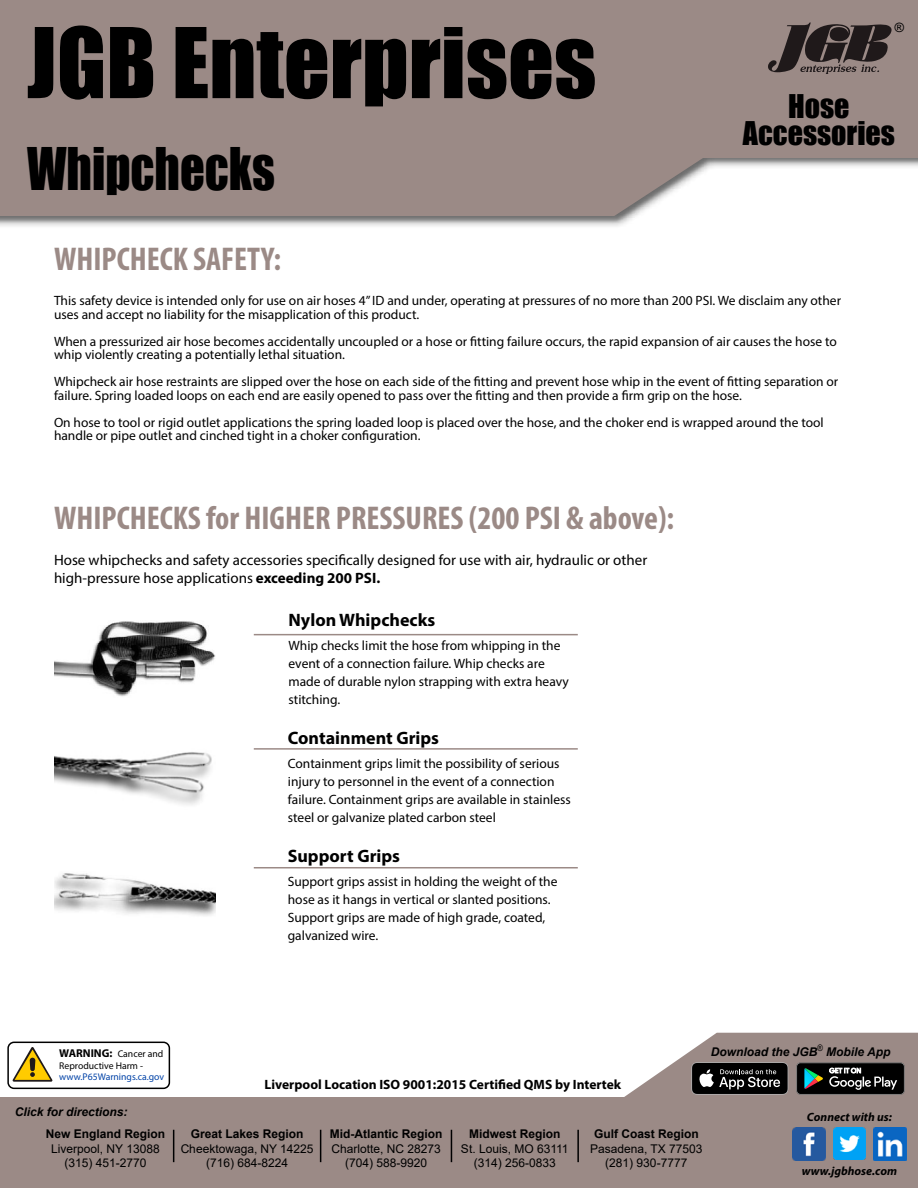
<style>
.page{position:relative;width:918px;height:1188px;background:#fff}
.page>*{position:absolute;margin:0;border:0;box-sizing:border-box;transform-origin:0 0}
.t1{font:90px "Impact";color:#000}
.t2{font:54px "Impact";color:#000;scale:.9 1}
.t3{font:700 condensed 33px "Myriad Pro";color:#9b8a86}
.t4{font:30px/27px "Impact";color:#000;text-align:center}
.t5{font:700 18px "Myriad Pro";color:#000}
.t6{font:15px/18px "Myriad Pro";color:#000}
.t7{font:13.5px/18px "Myriad Pro";color:#000}
.t8{font:700 13.5px "Myriad Pro";color:#000}
.t9{font:italic 12.9px "Arial";color:#000}
.t10{font:12px/14.4px "Arial";color:#000;text-align:center}
.t11{font:700 12px "Arial";color:#000}
.t12{font:italic 700 12px "Arial";color:#000}
.t13{font:italic 700 12px "Myriad Pro";color:#000}
.t14{font:9.75px/11.7px "Myriad Pro";color:#000}
.t15{font:9.75px "Myriad Pro";color:#0042a7}
.s1{font-weight:700}
.s2{font-weight:700;font-size:11.4px}
</style>
<div class="page">
<hr style="left:254px;top:748px;width:324px;height:2px;background:#9b8a86">
<hr style="left:254px;top:867px;width:324px;height:1px;background:#9b8a86">
<div style="left:0;top:1097px;width:918px;height:91px;background:#9b8a86"></div>
<svg style="left:624px;top:1033px;width:294px;height:64px"></svg>
<img style="left:833px;top:1128px;width:32px;height:32px">
<img style="left:873px;top:1128px;width:33px;height:33px">
<img style="left:793px;top:1128px;width:33px;height:33px">
<div style="left:7px;top:1042px;width:163px;height:47px;border:2px solid #000;border-radius:6px"></div>
<svg style="left:12px;top:1047px;width:41px;height:35px"></svg>
<img style="left:54px;top:621px;width:161px;height:76px">
<img style="left:54px;top:752px;width:158px;height:53px">
<img style="left:54px;top:873px;width:162px;height:43px">
<hr style="left:320px;top:1130px;width:1px;height:32px;background:#000">
<hr style="left:173px;top:1130px;width:1px;height:32px;background:#000">
<hr style="left:451px;top:1130px;width:1px;height:32px;background:#000">
<hr style="left:577px;top:1130px;width:2px;height:32px;background:#000">
<div style="left:0;top:0;width:918px;height:229px;background:#000;opacity:.45"></div>
<svg style="left:0;top:157px;width:714px;height:59px;fill:#9b8a86"></svg>
<div style="left:0;top:0;width:918px;height:157px;background:#9b8a86"></div>
<svg style="left:768px;top:22px;width:124px;height:52px"></svg>
<hr style="left:254px;top:634px;width:324px;height:1px;background:#9b8a86">
<h1 class="t1" style="left:27px;top:-7px;width:571px">JGB Enterprises</h1>
<p class="t9" style="left:894px;top:20px;width:11px">®</p>
<h3 class="t4" style="left:743px;top:92px;width:154px">Hose<br>Accessories</h3>
<h2 class="t2" style="left:27px;top:127px;width:277px">Whipchecks</h2>
<h3 class="t3" style="left:54px;top:239px;width:229px">WHIPCHECK SAFETY:</h3>
<p class="t7" style="left:54px;top:294px;width:789px;line-height:13.5px">This safety device is intended only for use on air hoses 4” ID and under, operating at pressures of no more than 200 PSI. We disclaim any other uses and accept no liability for the misapplication of this product.</p>
<p class="t7" style="left:54px;top:334px;width:784px;line-height:13.5px">When a pressurized air hose becomes accidentally uncoupled or a hose or fitting failure occurs, the rapid expansion of air causes the hose to whip violently creating a potentially lethal situation.</p>
<p class="t7" style="left:54px;top:375px;width:786px;line-height:13.5px">Whipcheck air hose restraints are slipped over the hose on each side of the fitting and prevent hose whip in the event of fitting separation or failure. Spring loaded loops on each end are easily opened to pass over the fitting and then provide a firm grip on the hose.</p>
<p class="t7" style="left:54px;top:415px;width:771px;line-height:13.5px">On hose to tool or rigid outlet applications the spring loaded loop is placed over the hose, and the choker end is wrapped around the tool handle or pipe outlet and cinched tight in a choker configuration.</p>
<h3 class="t3" style="left:54px;top:498px;width:622px">WHIPCHECKS for HIGHER PRESSURES (200 PSI &amp; above):</h3>
<p class="t6" style="left:54px;top:551px;width:595px">Hose whipchecks and safety accessories specifically designed for use with air, hydraulic or other high-pressure hose applications <span class="s1">exceeding 200 PSI.</span></p>
<h3 class="t5" style="left:289px;top:608px;width:148px">Nylon Whipchecks</h3>
<p class="t7" style="left:289px;top:636px;width:282px">Whip checks limit the hose from whipping in the event of a connection failure. Whip checks are made of durable nylon strapping with extra heavy stitching.</p>
<h3 class="t5" style="left:288px;top:726px;width:153px">Containment Grips</h3>
<p class="t7" style="left:288px;top:754px;width:284px">Containment grips limit the possibility of serious injury to personnel in the event of a connection failure. Containment grips are available in stainless steel or galvanize plated carbon steel</p>
<h3 class="t5" style="left:288px;top:844px;width:114px">Support Grips</h3>
<p class="t7" style="left:288px;top:872px;width:271px">Support grips assist in holding the weight of the hose as it hangs in vertical or slanted positions.<br>Support grips are made of high grade, coated, galvanized wire.</p>
<p class="t14" style="left:59px;top:1048px;width:106px"><span class="s2">WARNING:</span> Cancer and<br>Reproductive Harm -</p>
<p class="t15" style="left:59px;top:1071px;width:106px">www.P65Warnings.ca.gov</p>
<p class="t8" style="left:265px;top:1076px;width:358px">Liverpool Location ISO 9001:2015 Certified QMS by Intertek</p>
<p class="t12" style="left:711px;top:1043px;width:181px">Download the JGB<sup>®</sup> Mobile App</p>
<p class="t12" style="left:15px;top:1104px;width:114px">Click for directions:</p>
<p class="t13" style="left:807px;top:1109px;width:86px">Connect with us:</p>
<p class="t11" style="left:46px;top:1126px;width:121px">New England Region</p>
<p class="t10" style="left:51px;top:1141px;width:110px">Liverpool, NY 13088 (315) 451-2770</p>
<p class="t11" style="left:191px;top:1126px;width:114px">Great Lakes Region</p>
<p class="t10" style="left:181px;top:1141px;width:134px">Cheektowaga, NY 14225 (716) 684-8224</p>
<p class="t11" style="left:330px;top:1126px;width:114px">Mid-Atlantic Region</p>
<p class="t10" style="left:331px;top:1141px;width:111px">Charlotte, NC 28273 (704) 588-9920</p>
<p class="t11" style="left:469px;top:1126px;width:93px">Midwest Region</p>
<p class="t10" style="left:461px;top:1141px;width:109px">St. Louis, MO 63111 (314) 256-0833</p>
<p class="t11" style="left:594px;top:1126px;width:106px">Gulf Coast Region</p>
<p class="t10" style="left:590px;top:1141px;width:114px">Pasadena, TX 77503 (281) 930-7777</p>
<p class="t13" style="left:802px;top:1163px;width:97px">www.jgbhose.com</p>
</div>
